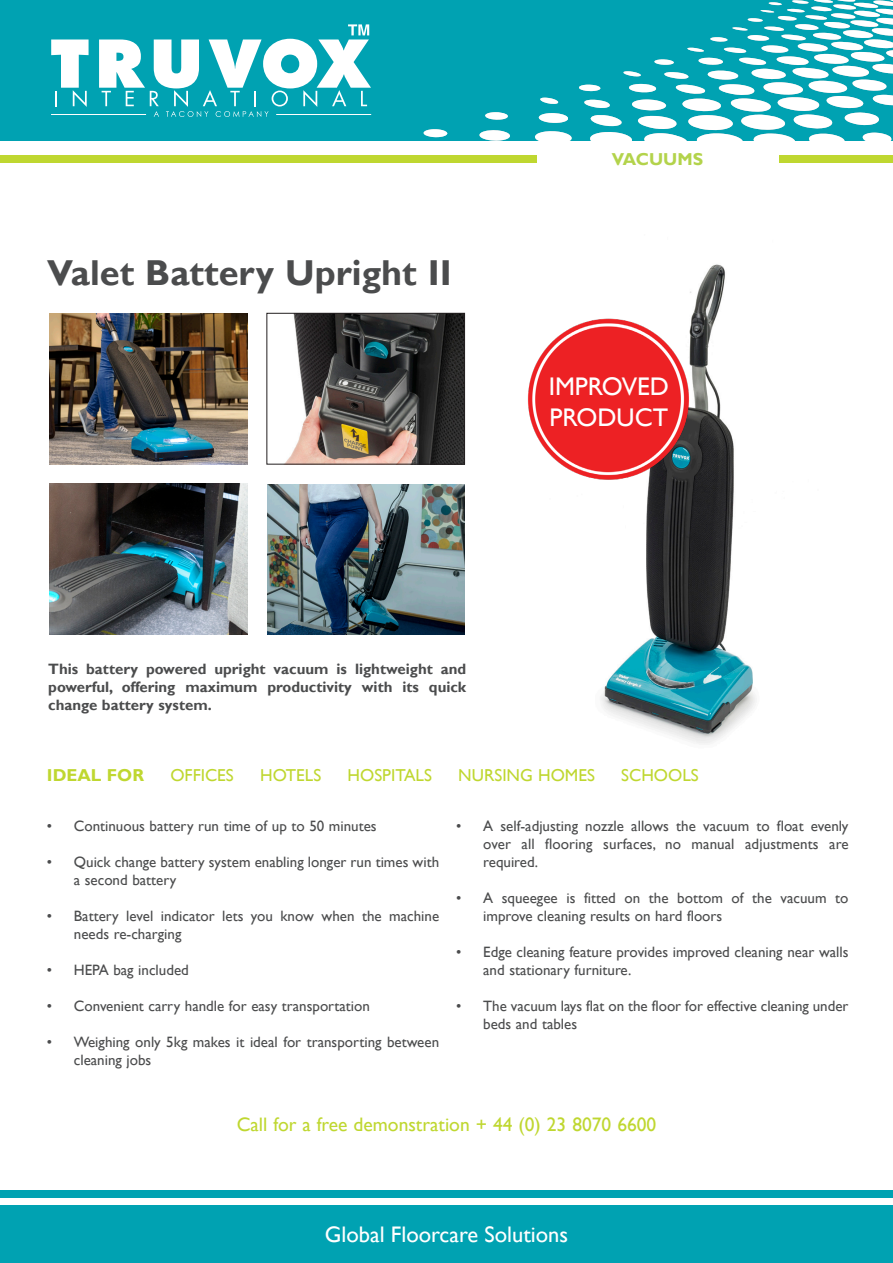
<style>
.page{position:relative;width:893px;height:1263px;background:#fff}
.page>*{position:absolute;margin:0;border:0;box-sizing:border-box;transform-origin:0 0}
.t1{font:700 36px "Gill Sans";color:#4b4c4d}
.t2{font:25.5px "Gill Sans";color:#fff}
.t3{font:22.5px "Gill Sans";color:#fff}
.t4{font:19.5px "Gill Sans";color:#bfd730}
.t5{font:17.25px "Gill Sans";color:#bfd730}
.t6{font:700 17.25px "Gill Sans";color:#bfd730}
.t7{font:700 17.25px "Gill Sans";color:#b3d34b}
.t8{font:15px/18px "Gill Sans";color:#4b4c4d}
.t9{font:700 15px/18px "Gill Sans";color:#4b4c4d;text-align:justify}
</style>
<div class="page">
<img style="left:601px;top:264px;width:155px;height:480px">
<div style="left:0;top:1205px;width:893px;height:58px;background:#00a2b2"></div>
<div style="left:0;top:1190px;width:893px;height:7px;background:#00a2b2"></div>
<div style="left:0;top:155px;width:893px;height:7px;background:#bfd730"></div>
<div style="left:537px;top:151px;width:241px;height:24px;background:#fff"></div>
<div style="left:0;top:0;width:893px;height:140px;background:#00a2b2"></div>
<svg style="left:371px;top:0;width:522px;height:140px"></svg>
<svg style="left:51px;top:40px;width:38px;height:67px"></svg>
<svg style="left:99px;top:24px;width:272px;height:93px"></svg>
<hr style="left:276px;top:114px;width:95px;height:1px;background:#fff">
<hr style="left:51px;top:114px;width:95px;height:1px;background:#fff">
<img style="left:50px;top:313px;width:197px;height:151px">
<img style="left:286px;top:315px;width:177px;height:147px">
<div style="left:266px;top:313px;width:199px;height:151px;border:1px solid #231f20"></div>
<img style="left:50px;top:484px;width:197px;height:150px">
<img style="left:267px;top:484px;width:197px;height:150px">
<img style="left:527px;top:308px;width:172px;height:179px">
<p class="t1" style="left:47px;top:251px;width:406px">Valet Battery Upright II</p>
<p class="t7" style="left:612px;top:148px;width:93px">VACUUMS</p>
<p class="t2" style="left:549px;top:372px;width:122px">IMPROVED</p>
<p class="t2" style="left:550px;top:403px;width:120px">PRODUCT</p>
<p class="t9" style="left:48px;top:660px;width:419px">This battery powered upright vacuum is lightweight and powerful, offering maximum productivity with its quick change battery system.</p>
<p class="t6" style="left:47px;top:765px;width:99px">IDEAL FOR</p>
<p class="t5" style="left:170px;top:765px;width:65px">OFFICES</p>
<p class="t5" style="left:260px;top:765px;width:63px">HOTELS</p>
<p class="t5" style="left:348px;top:765px;width:86px">HOSPITALS</p>
<p class="t5" style="left:458px;top:765px;width:138px">NURSING HOMES</p>
<p class="t5" style="left:621px;top:765px;width:79px">SCHOOLS</p>
<p class="t8" style="left:47px;top:817px;width:331px">• Continuous battery run time of up to 50 minutes</p>
<p class="t8" style="left:74px;top:853px;width:367px;text-indent:-27px">• Quick change battery system enabling longer run times with a second battery</p>
<p class="t8" style="left:74px;top:907px;width:367px;text-indent:-27px">• Battery level indicator lets you know when the machine needs re-charging</p>
<p class="t8" style="left:47px;top:961px;width:143px">• HEPA bag included</p>
<p class="t8" style="left:47px;top:997px;width:325px">• Convenient carry handle for easy transportation</p>
<p class="t8" style="left:74px;top:1033px;width:367px;text-indent:-27px">• Weighing only 5kg makes it ideal for transporting between cleaning jobs</p>
<p class="t8" style="left:483px;top:817px;width:367px;text-align:justify;text-indent:-27px">• A self-adjusting nozzle allows the vacuum to float evenly over all flooring surfaces, no manual adjustments are required.</p>
<p class="t8" style="left:483px;top:889px;width:367px;text-indent:-27px">• A squeegee is fitted on the bottom of the vacuum to improve cleaning results on hard floors</p>
<p class="t8" style="left:483px;top:943px;width:367px;text-indent:-27px">• Edge cleaning feature provides improved cleaning near walls and stationary furniture.</p>
<p class="t8" style="left:483px;top:997px;width:367px;text-indent:-27px">• The vacuum lays flat on the floor for effective cleaning under beds and tables</p>
<p class="t4" style="left:237px;top:1113px;width:421px">Call for a free demonstration + 44 (0) 23 8070 6600</p>
<p class="t3" style="left:325px;top:1221px;width:245px">Global Floorcare Solutions</p>
</div>
